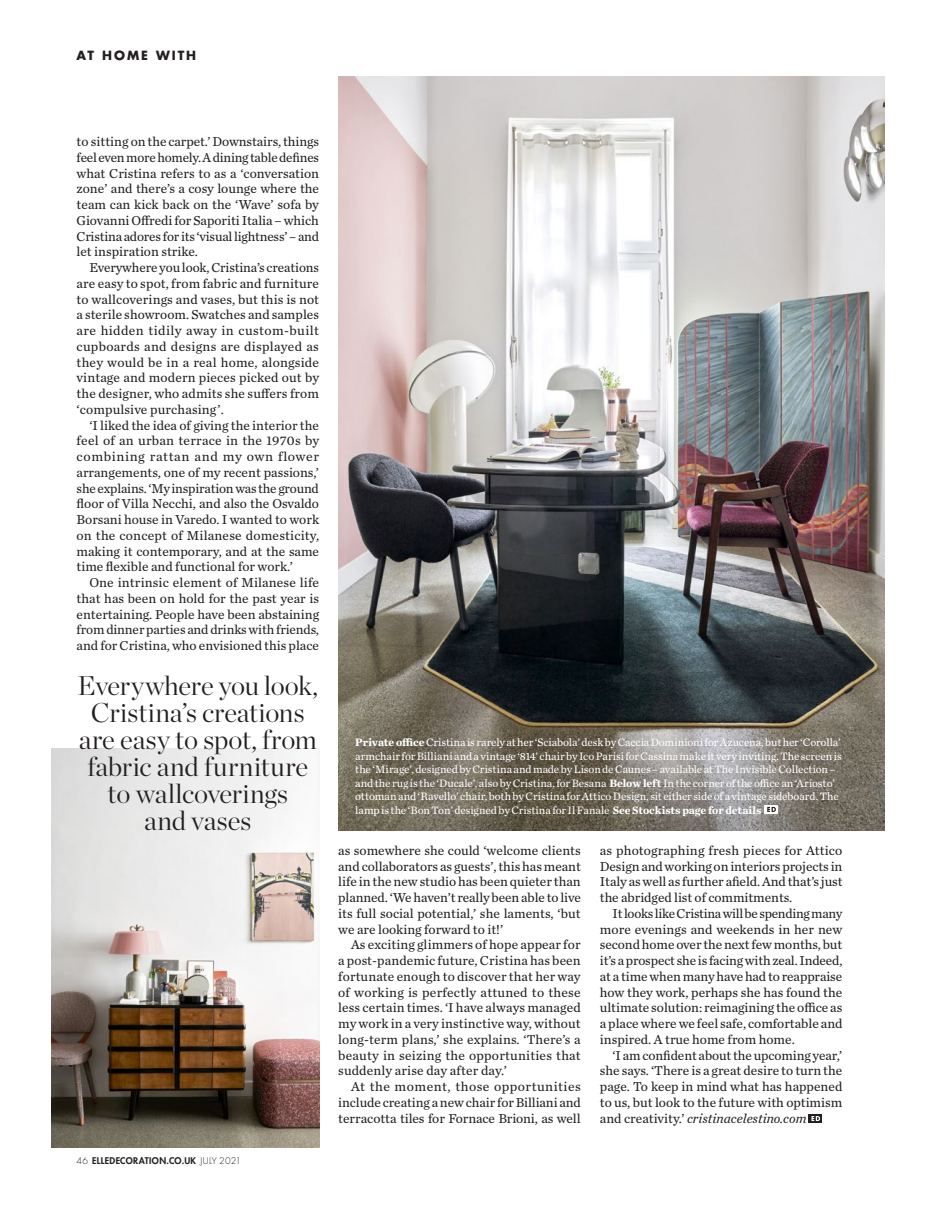
<style>
.page{position:relative;width:936px;height:1212px;background:#fff}
.page>*{position:absolute;margin:0;border:0;box-sizing:border-box;transform-origin:0 0}
.NWS_ITALIC_SMALL{font:300 27px/27px "Chronicle Display";letter-spacing:-.005em;color:#231f20;text-align:center}
.BODY__9pt_Roman_Just{font:13.5px/15.8px "Chronicle Text G2";color:#231f20;text-align:justify}
.Strapline_Slug{font:700 12.3px "Futura Std";letter-spacing:.155em;color:#231f20}
.CAPTION_Roman{font:11.25px/13.5px "Chronicle Text G2";letter-spacing:-.005em;color:#fff}
.t1{font:800 9px "Futura Std";letter-spacing:.035em;color:#231f20}
.s1{font-weight:300}
.s2{font-weight:700}
.s3{font-style:italic}
</style>
<div class="page">
<img style="left:338px;top:77px;width:546px;height:753px">
<img style="left:51px;top:748px;width:268px;height:400px">
<svg style="left:808px;top:1114px;width:14px;height:9px"></svg>
<svg style="left:764px;top:805px;width:13px;height:8px"></svg>
<p class="Strapline_Slug" style="left:77px;top:47px;width:121px">AT HOME WITH</p>
<p class="BODY__9pt_Roman_Just" style="left:77px;top:133px;width:244px">to sitting on the carpet.’ Downstairs, things feel even more homely. A dining table defines what Cristina refers to as a ‘conversation zone’ and there’s a cosy lounge where the team can kick back on the ‘Wave’ sofa by Giovanni Offredi for Saporiti Italia – which Cristina adores for its ‘visual lightness’ – and let inspiration strike.</p>
<p class="BODY__9pt_Roman_Just" style="left:77px;top:259px;width:244px;text-indent:13px">Everywhere you look, Cristina’s creations are easy to spot, from fabric and furniture to wallcoverings and vases, but this is not a sterile showroom. Swatches and samples are hidden tidily away in custom-built cupboards and designs are displayed as they would be in a real home, alongside vintage and modern pieces picked out by the designer, who admits she suffers from ‘compulsive purchasing’.</p>
<p class="BODY__9pt_Roman_Just" style="left:77px;top:416px;width:244px;text-indent:13px">‘I liked the idea of giving the interior the feel of an urban terrace in the 1970s by combining rattan and my own flower arrangements, one of my recent passions,’ she explains. ‘My inspiration was the ground floor of Villa Necchi, and also the Osvaldo Borsani house in Varedo. I wanted to work on the concept of Milanese domesticity, making it contemporary, and at the same time flexible and functional for work.’</p>
<p class="BODY__9pt_Roman_Just" style="left:77px;top:574px;width:244px;text-indent:13px">One intrinsic element of Milanese life that has been on hold for the past year is entertaining. People have been abstaining from dinner parties and drinks with friends, and for Cristina, who envisioned this place</p>
<p class="NWS_ITALIC_SMALL" style="left:78px;top:669px;width:242px">Everywhere you look,<br>Cristina’s creations are easy to spot, from fabric and furniture to wallcoverings<br>and vases</p>
<p class="t1" style="left:77px;top:1155px;width:166px"><span class="s1">46</span> ELLEDECORATION.CO.UK <span class="s1">JULY 2021</span></p>
<p class="CAPTION_Roman" style="left:355px;top:735px;width:488px"><span class="s2">Private office</span> Cristina is rarely at her ‘Sciabola’ desk by Caccia Dominioni for Azucena, but her ‘Corolla’ armchair for Billiani and a vintage ‘814’ chair by Ico Parisi for Cassina make it very inviting. The screen is the ‘Mirage’, designed by Cristina and made by Lison de Caunes – available at The Invisible Collection – and the rug is the ‘Ducale’, also by Cristina, for Besana <span class="s2">Below left</span> In the corner of the office an ‘Ariosto’ ottoman and ‘Ravello’ chair, both by Cristina for Attico Design, sit either side of a vintage sideboard. The lamp is the ‘Bon Ton’ designed by Cristina for Il Fanale <span class="s2">SeeStockists page for details</span></p>
<p class="BODY__9pt_Roman_Just" style="left:338px;top:842px;width:244px">as somewhere she could ‘welcome clients and collaborators as guests’, this has meant life in the new studio has been quieter than planned. ‘We haven’t really been able to live its full social potential,’ she laments, ‘but we are looking forward to it!’</p>
<p class="BODY__9pt_Roman_Just" style="left:338px;top:936px;width:244px;text-indent:13px">As exciting glimmers of hope appear for a post-pandemic future, Cristina has been fortunate enough to discover that her way of working is perfectly attuned to these less certain times. ‘I have always managed my work in a very instinctive way, without long-term plans,’ she explains. ‘There’s a beauty in seizing the opportunities that suddenly arise day after day.’</p>
<p class="BODY__9pt_Roman_Just" style="left:338px;top:1078px;width:244px;text-indent:13px">At the moment, those opportunities include creating a new chair for Billiani and terracotta tiles for Fornace Brioni, as well</p>
<p class="BODY__9pt_Roman_Just" style="left:600px;top:842px;width:244px">as photographing fresh pieces for Attico Design and working on interiors projects in Italy as well as further afield. And that’s just the abridged list of commitments.</p>
<p class="BODY__9pt_Roman_Just" style="left:600px;top:905px;width:244px;text-indent:13px">It looks like Cristina will be spending many more evenings and weekends in her new second home over the next few months, but it’s a prospect she is facing with zeal. Indeed, at a time when many have had to reappraise how they work, perhaps she has found the ultimate solution: reimagining the office as a place where we feel safe, comfortable and inspired. A true home from home.</p>
<p class="BODY__9pt_Roman_Just" style="left:600px;top:1046px;width:244px;text-indent:13px">‘I am confident about the upcoming year,’ she says. ‘There is a great desire to turn the page. To keep in mind what has happened to us, but look to the future with optimism and creativity.’ <span class="s3">cristinacelestino.com</span></p>
</div>
